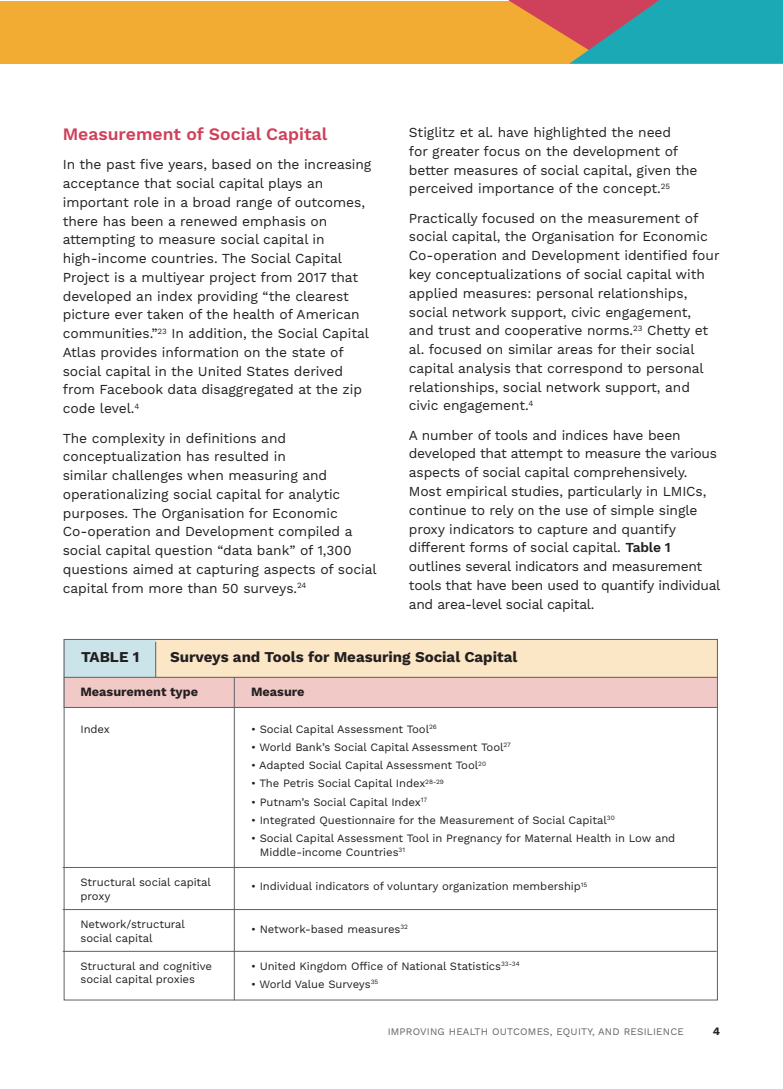
<style>
.page{position:relative;width:783px;height:1089px;background:#fff}
.page>*{position:absolute;margin:0;border:0;box-sizing:border-box;transform-origin:0 0}
.t1{font:600 17.5px "Work Sans";color:#cf405a}
.t2{font:700 15px "Work Sans";color:#231f20}
.t3{font:13.75px/18.8px "Work Sans";letter-spacing:-.005em;color:#231f20}
.t4{font:700 12.62px "Work Sans";color:#231f20}
.Paragraph_Style_1{font:11.25px/13.8px "Work Sans";letter-spacing:-.005em;color:#231f20}
.t5{font:700 11.25px "Work Sans";color:#231f20}
.t6{font:10px "Work Sans";letter-spacing:.02em;color:#636366}
.s1{font-weight:600}
</style>
<div class="page">
<div style="left:0;top:1px;width:782px;height:63px;background:#f2ab33"></div>
<svg style="left:508px;top:0;width:274px;height:64px"></svg>
<div style="left:63px;top:639px;width:655px;height:37px;background:#fbe6c6"></div>
<div style="left:63px;top:677px;width:655px;height:30px;background:#f1cac7"></div>
<div style="left:63px;top:639px;width:93px;height:37px;background:#cbe4e9"></div>
<hr style="left:234px;top:677px;width:1px;height:323px;background:#5c6167">
<hr style="left:155px;top:642px;width:1px;height:35px;background:#5c6167">
<hr style="left:64px;top:677px;width:653px;height:1px;background:#5c6167">
<hr style="left:64px;top:707px;width:653px;height:1px;background:#5c6167">
<hr style="left:63px;top:867px;width:653px;height:1px;background:#5c6167">
<hr style="left:63px;top:909px;width:653px;height:1px;background:#5c6167">
<hr style="left:63px;top:951px;width:653px;height:1px;background:#5c6167">
<p class="t1" style="left:63px;top:124px;width:266px">Measurement of Social Capital</p>
<p class="t3" style="left:63px;top:156px;width:310px">In the past five years, based on the increasing acceptance that social capital plays an important role in a broad range of outcomes, there has been a renewed emphasis on attempting to measure social capital in high-income countries. The Social Capital Project is a multiyear project from 2017 that developed an index providing “the clearest picture ever taken of the health of American communities.”<sup>23</sup> In addition, the Social Capital Atlas provides information on the state of social capital in the United States derived from Facebook data disaggregated at the zip code level.<sup>4</sup></p>
<p class="t3" style="left:63px;top:429px;width:315px">The complexity in definitions and conceptualization has resulted in<br>similar challenges when measuring and operationalizing social capital for analytic purposes. The Organisation for Economic Co-operation and Development compiled a social capital question “data bank” of 1,300 questions aimed at capturing aspects of social capital from more than 50 surveys.<sup>24</sup></p>
<p class="t3" style="left:409px;top:124px;width:290px">Stiglitz et al. have highlighted the need<br>for greater focus on the development of better measures of social capital, given the perceived importance of the concept.<sup>25</sup></p>
<p class="t3" style="left:409px;top:209px;width:312px">Practically focused on the measurement of social capital, the Organisation for Economic Co-operation and Development identified four key conceptualizations of social capital with applied measures: personal relationships, social network support, civic engagement,<br>and trust and cooperative norms.<sup>23</sup> Chetty et al. focused on similar areas for their social capital analysis that correspond to personal relationships, social network support, and civic engagement.<sup>4</sup></p>
<p class="t3" style="left:409px;top:426px;width:313px">A number of tools and indices have been developed that attempt to measure the various aspects of social capital comprehensively.<br>Most empirical studies, particularly in LMICs, continue to rely on the use of simple single proxy indicators to capture and quantify different forms of social capital. <span class="s1">Table 1 </span>outlines several indicators and measurement tools that have been used to quantify individual and area-level social capital.</p>
<p class="t2" style="left:81px;top:648px;width:60px">TABLE 1</p>
<p class="t2" style="left:170px;top:648px;width:349px">Surveys and Tools for Measuring Social Capital</p>
<p class="t4" style="left:80px;top:684px;width:119px">Measurement type</p>
<p class="t4" style="left:251px;top:684px;width:55px">Measure</p>
<p class="Paragraph_Style_1" style="left:251px;top:722px;width:187px">• Social Capital Assessment Tool<sup>26</sup></p>
<p class="Paragraph_Style_1" style="left:251px;top:741px;width:261px">• World Bank’s Social Capital Assessment Tool<sup>27</sup></p>
<p class="Paragraph_Style_1" style="left:251px;top:759px;width:236px">• Adapted Social Capital Assessment Tool<sup>20</sup></p>
<p class="Paragraph_Style_1" style="left:251px;top:777px;width:194px">• The Petris Social Capital Index<sup>28-29</sup></p>
<p class="Paragraph_Style_1" style="left:251px;top:795px;width:177px">• Putnam’s Social Capital Index<sup>17</sup></p>
<p class="Paragraph_Style_1" style="left:251px;top:813px;width:365px">• Integrated Questionnaire for the Measurement of Social Capital<sup>30</sup></p>
<p class="Paragraph_Style_1" style="left:260px;top:831px;width:417px;text-indent:-9px">• Social Capital Assessment Tool in Pregnancy for Maternal Health in Low and<br>Middle-income Countries<sup>31</sup></p>
<p class="Paragraph_Style_1" style="left:251px;top:880px;width:337px">• Individual indicators of voluntary organization membership<sup>15</sup></p>
<p class="Paragraph_Style_1" style="left:251px;top:922px;width:158px">• Network-based measures<sup>32</sup></p>
<p class="Paragraph_Style_1" style="left:251px;top:959px;width:270px">• United Kingdom Office of National Statistics<sup>33-34</sup></p>
<p class="Paragraph_Style_1" style="left:251px;top:977px;width:129px">• World Value Surveys<sup>35</sup></p>
<p class="Paragraph_Style_1" style="left:80px;top:722px;width:31px">Index</p>
<p class="Paragraph_Style_1" style="left:80px;top:875px;width:132px">Structural social capital proxy</p>
<p class="Paragraph_Style_1" style="left:80px;top:917px;width:106px">Network/structural social capital</p>
<p class="Paragraph_Style_1" style="left:80px;top:959px;width:133px">Structural and cognitive social capital proxies</p>
<p class="t6" style="left:387px;top:1025px;width:297px">IMPROVING HEALTH OUTCOMES, EQUITY, AND RESILIENCE</p>
<p class="t5" style="left:712px;top:1024px;width:9px">4</p>
</div>
